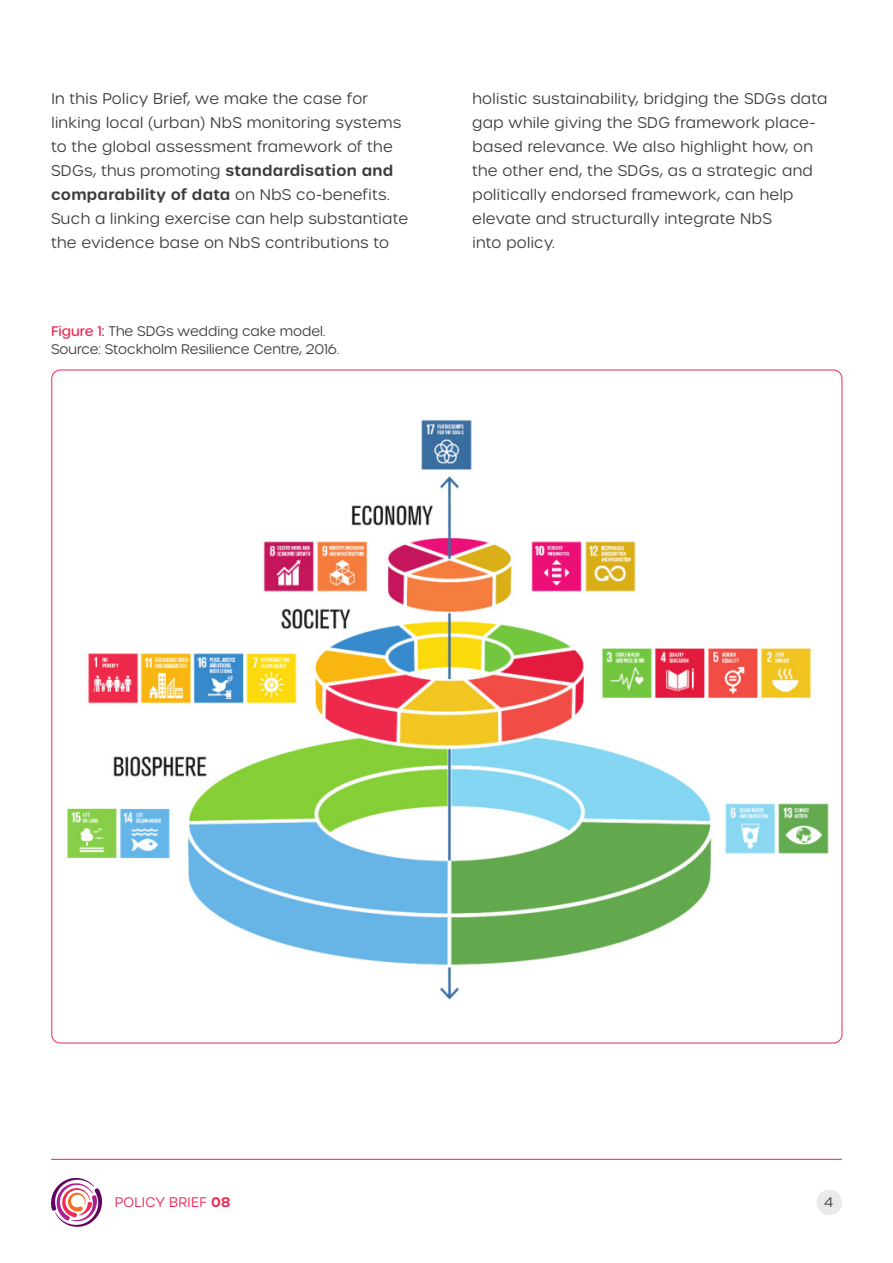
<style>
.page{position:relative;width:893px;height:1263px;background:#fff}
.page>*{position:absolute;margin:0;border:0;box-sizing:border-box;transform-origin:0 0}
.t1{font:300 15px/24px "Urbane Rounded";letter-spacing:.02em;color:#3e3e3f}
.t2{font:300 13.5px/18px "Urbane Rounded";color:#3e3e3f}
.t3{font:300 13.5px "Urbane Rounded";letter-spacing:.02em;color:#ee2953}
.s1{font-weight:600}
.s2{font-weight:500;color:#ee2953}
</style>
<div class="page">
<svg style="left:51px;top:1177px;width:52px;height:50px"></svg>
<hr style="left:52px;top:1159px;width:789px;height:1px;background:#ee2953">
<div style="left:816px;top:1189px;width:26px;height:26px;background:#e9eaeb;border-radius:50%"></div>
<img style="left:67px;top:420px;width:762px;height:580px">
<p class="t1" style="left:51px;top:86px;width:359px">In this Policy Brief, we make the case for linking local (urban) NbS monitoring systems to the global assessment framework of the SDGs, thus promoting <span class="s1">standardisation and comparability of data</span> on NbS co-benefits.<br>Such a linking exercise can help substantiate the evidence base on NbS contributions to</p>
<p class="t1" style="left:472px;top:86px;width:357px">holistic sustainability, bridging the SDGs data gap while giving the SDG framework place&shy;based relevance. We also highlight how, on the other end, the SDGs, as a strategic and politically endorsed framework, can help elevate and structurally integrate NbS<br>into policy.</p>
<p class="t2" style="left:51px;top:322px;width:290px"><span class="s2">Figure 1:</span> The SDGs wedding cake model.<br>Source: Stockholm Resilience Centre, 2016.</p>
<p class="t3" style="left:115px;top:1194px;width:117px">POLICY BRIEF <span class="s1">08</span></p>
<p class="t2" style="left:824px;top:1193px;width:11px">4</p>
</div>
